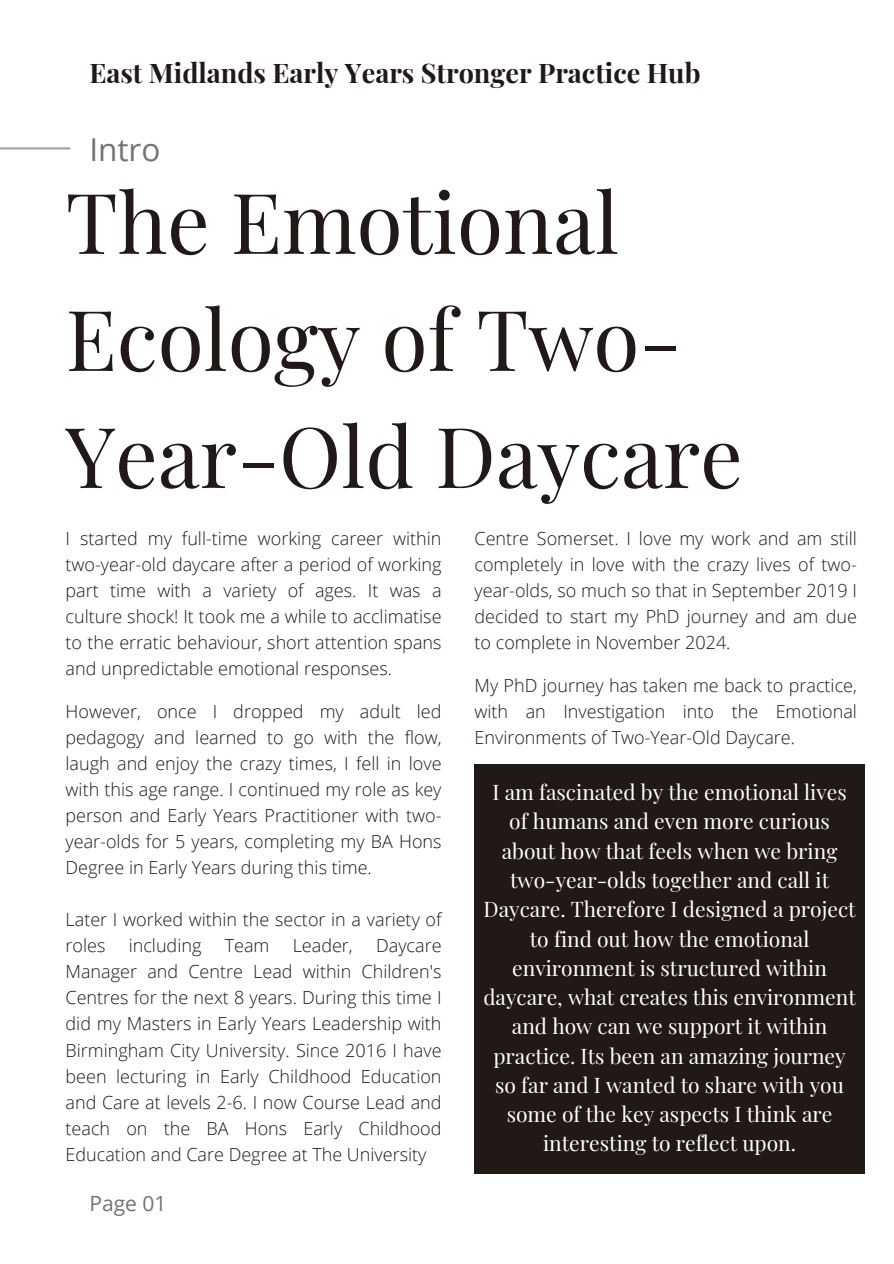
<style>
.page{position:relative;width:894px;height:1264px;background:#fff}
.page>*{position:absolute;margin:0;border:0;box-sizing:border-box;transform-origin:0 0}
.t1{font:84px/117px "Playfair Display";color:#201917}
.t2{font:31.5px "Open Sans";color:#737373}
.t3{font:700 27px "Playfair Display";color:#201917}
.t4{font:21px/29.2px "Playfair Display";color:#fff;text-align:center}
.t5{font:21px "Open Sans";color:#737373}
.t6{font:300 18px/26px "Open Sans";color:#201917;text-align:justify}
</style>
<div class="page">
<hr style="left:0;top:147px;width:69px;height:2px;background:#a6a6a6">
<div style="left:474px;top:764px;width:391px;height:409px;background:#201917"></div>
<h2 class="t3" style="left:89px;top:54px;width:612px">East Midlands Early Years Stronger Practice Hub</h2>
<h1 class="t2" style="left:89px;top:127px;width:73px">Intro</h1>
<h3 class="t1" style="left:66px;top:160px;width:678px">The Emotional<br>Ecology of Two-<br>Year-Old Daycare</h3>
<h4 class="t6" style="left:66px;top:525px;width:377px">I started my full-time working career within two-year-old daycare after a period of working part time with a variety of ages. It was a culture shock! It took me a while to acclimatise to the erratic behaviour, short attention spans and unpredictable emotional responses.</h4>
<p class="t6" style="left:66px;top:698px;width:377px">However, once I dropped my adult led pedagogy and learned to go with the flow, laugh and enjoy the crazy times, I fell in love with this age range. I continued my role as key person and Early Years Practitioner with two&shy;year-olds for 5 years, completing my BA Hons Degree in Early Years during this time.</p>
<p class="t6" style="left:66px;top:906px;width:377px">Later I worked within the sector in a variety of roles</p>
<p class="t6" style="left:129px;top:932px;width:74px">including</p>
<p class="t6" style="left:225px;top:932px;width:46px">Team</p>
<p class="t6" style="left:292px;top:932px;width:62px">Leader,</p>
<p class="t6" style="left:66px;top:932px;width:377px;text-indent:310px">Daycare Manager and Centre Lead within Children's Centres for the next 8 years. During this time I did my Masters in Early Years Leadership with Birmingham City University. Since 2016 I have been lecturing in Early Childhood Education and Care at levels 2-6. I now Course Lead and teach on the BA Hons Early Childhood Education and Care Degree at The University</p>
<p class="t5" style="left:89px;top:1188px;width:79px">Page 01</p>
<p class="t6" style="left:474px;top:525px;width:384px">Centre Somerset. I love my work and am still completely in love with the crazy lives of two&shy;year-olds, so much so that in September 2019 I decided to start my PhD journey and am due to complete in November 2024.</p>
<p class="t6" style="left:474px;top:672px;width:384px">My PhD journey has taken me back to practice, with an Investigation into the Emotional Environments of Two-Year-Old Daycare.</p>
<h4 class="t4" style="left:483px;top:776px;width:374px">I am fascinated by the emotional lives of humans and even more curious about how that feels when we bring two-year-olds together and call it Daycare. Therefore I designed a project to find out how the emotional environment is structured within daycare, what creates this environment and how can we support it within practice. Its been an amazing journey so far and I wanted to share with you some of the key aspects I think are interesting to reflect upon.</h4>
</div>
